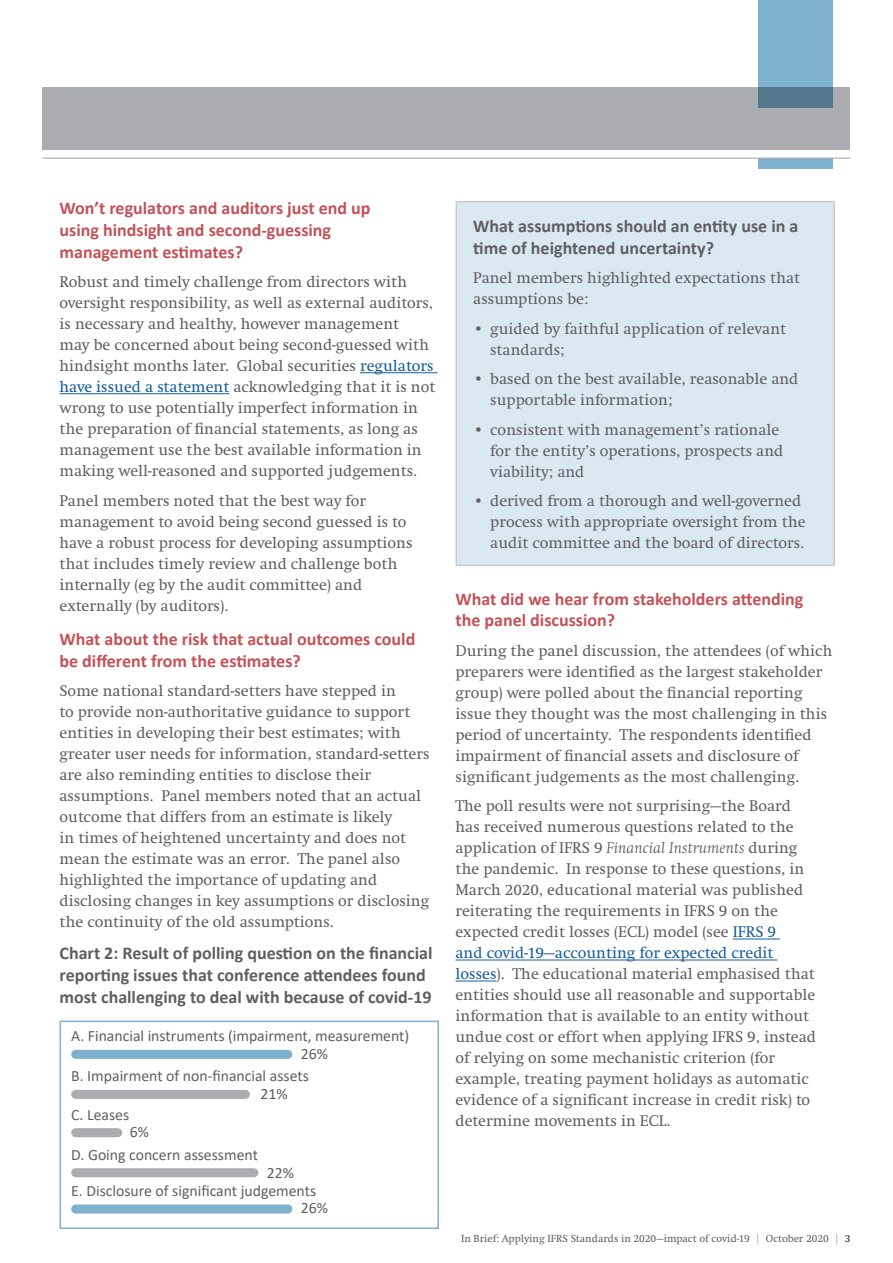
<style>
.page{position:relative;width:893px;height:1263px;background:#fff}
.page>*{position:absolute;margin:0;border:0;box-sizing:border-box;transform-origin:0 0}
.subsubheading{font:700 18px/21.6px "Calibri";color:#c35258}
.Diagram_headings{font:700 18px/21.6px "Calibri";color:#5f5f62}
.subsubheading__boxes{font:700 18px/21.6px "Calibri";color:#5f5f62}
.body_copy{font:15.75px/21px "Swift LT Pro";color:#5f5f62}
.graphic_copy{font:15.75px "Calibri";color:#5f5f62}
.t1{font:10.5px "Swift LT Pro";color:#5f5f62}
.s1{color:#175d9e}
.s2{font-style:italic}
.s3{color:#7db1cd}
.s4{color:#231f20}
</style>
<div class="page">
<div style="left:758px;top:158px;width:74px;height:11px;background:#7db1cd"></div>
<div style="left:43px;top:88px;width:807px;height:62px;background:#abacb0"></div>
<svg style="left:758px;top:0;width:74px;height:108px;background:#74a5c0"></svg>
<hr style="left:43px;top:158px;width:807px;height:1px;background:#abacb0">
<hr style="left:360px;top:372px;width:77px;height:1px;background:#175d9e">
<hr style="left:60px;top:393px;width:169px;height:1px;background:#175d9e">
<hr style="left:733px;top:938px;width:47px;height:1px;background:#175d9e">
<hr style="left:455px;top:959px;width:323px;height:1px;background:#175d9e">
<hr style="left:455px;top:980px;width:42px;height:1px;background:#175d9e">
<div style="left:456px;top:202px;width:378px;height:363px;background:#dae8f1"></div>
<hr style="left:455px;top:201px;width:380px;height:1px;background:#cbccce">
<hr style="left:455px;top:202px;width:2px;height:363px;background:#cbccce">
<hr style="left:833px;top:202px;width:2px;height:363px;background:#cbccce">
<hr style="left:455px;top:565px;width:380px;height:1px;background:#cbccce">
<div style="left:60px;top:1020px;width:379px;height:209px;border:2px solid #7db1cd"></div>
<div style="left:71px;top:1050px;width:221px;height:9px;background:#7db1cd;border-radius:5px"></div>
<div style="left:71px;top:1204px;width:221px;height:9px;background:#7db1cd;border-radius:5px"></div>
<div style="left:71px;top:1128px;width:51px;height:9px;background:#abacb0;border-radius:5px"></div>
<div style="left:71px;top:1090px;width:179px;height:9px;background:#abacb0;border-radius:5px"></div>
<div style="left:71px;top:1168px;width:187px;height:9px;background:#abacb0;border-radius:5px"></div>
<p class="subsubheading" style="left:60px;top:197px;width:313px">Won’t regulators and auditors just end up using hindsight and second-guessing management estimates?</p>
<p class="body_copy" style="left:60px;top:271px;width:377px">Robust and timely challenge from directors with oversight responsibility, as well as external auditors, is necessary and healthy, however management<br>may be concerned about being second-guessed with hindsight months later. Global securities <span class="s1">regulators have issued a statement</span> acknowledging that it is not wrong to use potentially imperfect information in the preparation of financial statements, as long as management use the best available information in making well-reasoned and supported judgements.</p>
<p class="body_copy" style="left:60px;top:490px;width:354px">Panel members noted that the best way for management to avoid being second guessed is to have a robust process for developing assumptions that includes timely review and challenge both internally (eg by the audit committee) and externally (by auditors).</p>
<p class="subsubheading" style="left:60px;top:628px;width:357px">What about the risk that actual outcomes could be different from the estimates?</p>
<p class="body_copy" style="left:60px;top:680px;width:372px">Some national standard-setters have stepped in<br>to provide non-authoritative guidance to support entities in developing their best estimates; with greater user needs for information, standard‑setters are also reminding entities to disclose their assumptions. Panel members noted that an actual outcome that differs from an estimate is likely<br>in times of heightened uncertainty and does not mean the estimate was an error. The panel also highlighted the importance of updating and disclosing changes in key assumptions or disclosing the continuity of the old assumptions.</p>
<p class="Diagram_headings" style="left:60px;top:942px;width:374px">Chart 2: Result of polling question on the financial reporting issues that conference attendees found most challenging to deal with because of covid-19</p>
<p class="graphic_copy" style="left:71px;top:1025px;width:340px">A. Financial instruments (impairment, measurement)</p>
<p class="graphic_copy" style="left:301px;top:1043px;width:29px">26%</p>
<p class="graphic_copy" style="left:71px;top:1065px;width:239px">B. Impairment of non-financial assets</p>
<p class="graphic_copy" style="left:71px;top:1103px;width:60px">C. Leases</p>
<p class="graphic_copy" style="left:130px;top:1120px;width:21px">6%</p>
<p class="graphic_copy" style="left:260px;top:1083px;width:29px">21%</p>
<p class="graphic_copy" style="left:71px;top:1143px;width:188px">D. Going concern assessment</p>
<p class="graphic_copy" style="left:71px;top:1180px;width:246px">E. Disclosure of significant judgements</p>
<p class="graphic_copy" style="left:267px;top:1162px;width:29px">22%</p>
<p class="graphic_copy" style="left:301px;top:1197px;width:29px">26%</p>
<p class="subsubheading__boxes" style="left:473px;top:215px;width:327px">What assumptions should an entity use in a time of heightened uncertainty?</p>
<p class="body_copy" style="left:473px;top:268px;width:328px">Panel members highlighted expectations that assumptions be:</p>
<p class="body_copy" style="left:490px;top:318px;width:297px;text-indent:-17px">• guided by faithful application of relevant standards;</p>
<p class="body_copy" style="left:490px;top:369px;width:310px;text-indent:-17px">• based on the best available, reasonable and supportable information;</p>
<p class="body_copy" style="left:490px;top:419px;width:295px;text-indent:-17px">• consistent with management’s rationale for the entity’s operations, prospects and viability; and</p>
<p class="body_copy" style="left:490px;top:491px;width:317px;text-indent:-17px">• derived from a thorough and well-governed process with appropriate oversight from the audit committee and the board of directors.</p>
<p class="subsubheading" style="left:455px;top:588px;width:349px">What did we hear from stakeholders attending the panel discussion?</p>
<p class="body_copy" style="left:455px;top:640px;width:378px">During the panel discussion, the attendees (of which preparers were identified as the largest stakeholder group) were polled about the financial reporting issue they thought was the most challenging in this period of uncertainty. The respondents identified impairment of financial assets and disclosure of significant judgements as the most challenging.</p>
<p class="body_copy" style="left:455px;top:796px;width:362px">The poll results were not surprising—the Board has received numerous questions related to the application of IFRS 9 <span class="s2">Financial Instruments</span> during the pandemic. In response to these questions, in March 2020, educational material was published reiterating the requirements in IFRS 9 on the expected credit losses (ECL) model (see <span class="s1">IFRS 9<br>and covid-19—accounting for expected credit losses</span>). The educational material emphasised that entities should use all reasonable and supportable information that is available to an entity without undue cost or effort when applying IFRS 9, instead of relying on some mechanistic criterion (for example, treating payment holidays as automatic evidence of a significant increase in credit risk) to determine movements in ECL.</p>
<p class="t1" style="left:461px;top:1232px;width:391px">In Brief: Applying IFRS Standards in 2020—impact of covid-19 <span class="s3">|</span> October 2020 <span class="s3">|</span> <span class="s4">3</span></p>
</div>
